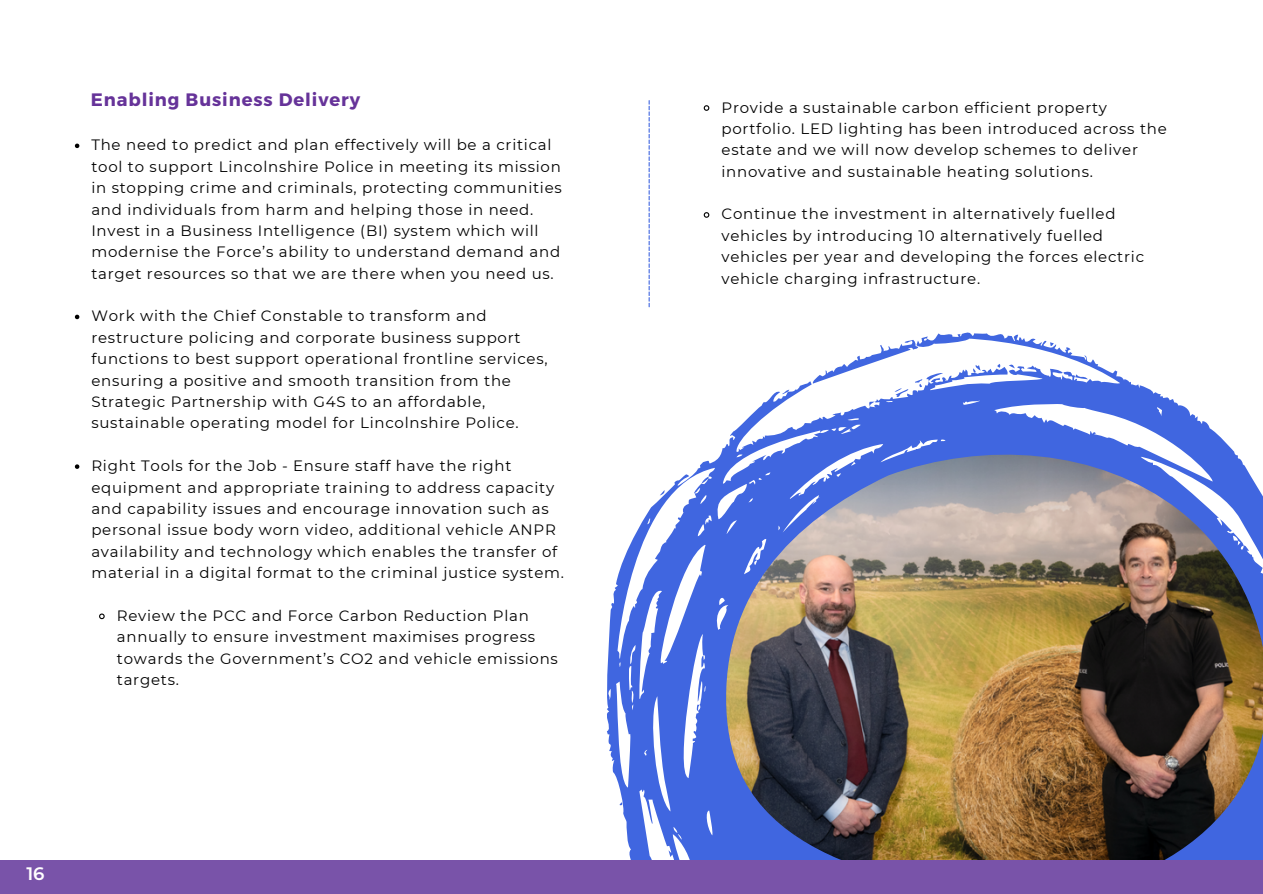
<style>
.page{position:relative;width:1263px;height:894px;background:#fff}
.page>*{position:absolute;margin:0;border:0;box-sizing:border-box;transform-origin:0 0}
.t1{font:700 18px "Montserrat";letter-spacing:.05em;color:#639}
.t2{font:600 18px "Montserrat";color:#fff}
.t3{font:15px/21.3px "Montserrat";letter-spacing:.05em;color:#000}
</style>
<div class="page">
<svg style="left:607px;top:272px;width:626px;height:587px"></svg>
<svg style="left:1075px;top:372px;width:13px;height:9px"></svg>
<svg style="left:1009px;top:363px;width:6px;height:6px"></svg>
<svg style="left:782px;top:389px;width:8px;height:5px"></svg>
<svg style="left:1050px;top:341px;width:4px;height:5px"></svg>
<svg style="left:973px;top:364px;width:7px;height:9px"></svg>
<svg style="left:659px;top:490px;width:6px;height:5px"></svg>
<svg style="left:997px;top:363px;width:4px;height:5px"></svg>
<svg style="left:808px;top:339px;width:136px;height:67px"></svg>
<svg style="left:619px;top:802px;width:4px;height:3px"></svg>
<svg style="left:701px;top:476px;width:9px;height:7px"></svg>
<img style="left:721px;top:450px;width:542px;height:409px">
<svg style="left:649px;top:100px;width:1px;height:207px"></svg>
<div style="left:0;top:859px;width:1263px;height:34px;background:#7953a9"></div>
<svg style="left:75px;top:143px;width:4px;height:5px"></svg>
<svg style="left:75px;top:314px;width:4px;height:5px"></svg>
<svg style="left:75px;top:464px;width:4px;height:5px"></svg>
<svg style="left:99px;top:613px;width:6px;height:6px"></svg>
<svg style="left:703px;top:105px;width:7px;height:6px"></svg>
<svg style="left:703px;top:212px;width:7px;height:6px"></svg>
<p class="t1" style="left:91px;top:88px;width:271px">Enabling Business Delivery</p>
<p class="t3" style="left:91px;top:134px;width:472px">The need to predict and plan effectively will be a critical tool to support Lincolnshire Police in meeting its mission in stopping crime and criminals, protecting communities and individuals from harm and helping those in need.<br>Invest in a Business Intelligence (BI) system which will modernise the Force’s ability to understand demand and target resources so that we are there when you need us.</p>
<p class="t3" style="left:91px;top:305px;width:458px">Work with the Chief Constable to transform and restructure policing and corporate business support functions to best support operational frontline services, ensuring a positive and smooth transition from the Strategic Partnership with G4S to an affordable, sustainable operating model for Lincolnshire Police.</p>
<p class="t3" style="left:91px;top:455px;width:474px">Right Tools for the Job - Ensure staff have the right equipment and appropriate training to address capacity and capability issues and encourage innovation such as personal issue body worn video, additional vehicle ANPR availability and technology which enables the transfer of material in a digital format to the criminal justice system.</p>
<p class="t3" style="left:117px;top:604px;width:443px">Review the PCC and Force Carbon Reduction Plan annually to ensure investment maximises progress towards the Government’s CO2 and vehicle emissions targets.</p>
<p class="t2" style="left:26px;top:862px;width:20px">16</p>
<p class="t3" style="left:721px;top:96px;width:447px">Provide a sustainable carbon efficient property portfolio. LED lighting has been introduced across the estate and we will now develop schemes to deliver innovative and sustainable heating solutions.</p>
<p class="t3" style="left:721px;top:203px;width:424px">Continue the investment in alternatively fuelled vehicles by introducing 10 alternatively fuelled vehicles per year and developing the forces electric vehicle charging infrastructure.</p>
</div>
